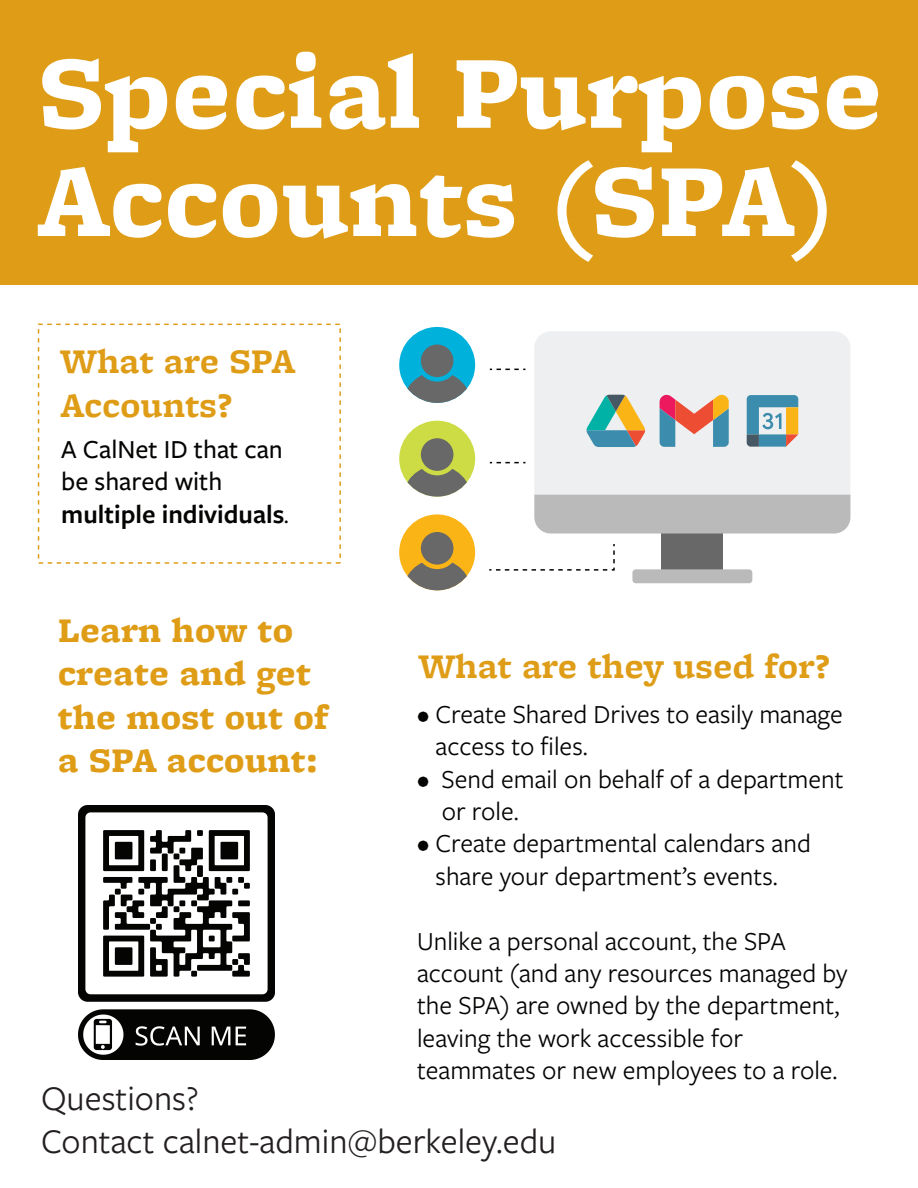
<style>
.page{position:relative;width:918px;height:1188px;background:#fff}
.page>*{position:absolute;margin:0;border:0;box-sizing:border-box;transform-origin:0 0}
.t1{font:900 108px/108.1px "Freight Micro Pro";color:#fff}
.t2{font:900 36px/43.2px "Freight Micro Pro";color:#df9d17}
.t3{font:36px/43.2px "Freight Sans Pro";color:#231f20}
.t4{font:700 36px/43.2px "Freight Micro Pro";color:#df9d17}
.t5{font:27px/32.4px "Freight Sans Pro";color:#040503}
.t6{font:500 27px/32.4px "Freight Sans Pro";color:#040503}
.s1{font-weight:600}
.s2{font-weight:600;font-size:18px}
</style>
<div class="page">
<div style="left:0;top:0;width:918px;height:284px;background:#df9d17"></div>
<div style="left:38px;top:324px;width:303px;height:240px;border:2px dashed #df9d17"></div>
<div style="left:662px;top:500px;width:61px;height:81px;background:#686868"></div>
<div style="left:632px;top:569px;width:120px;height:14px;background:#bababa;border-radius:3px"></div>
<div style="left:534px;top:331px;width:316px;height:164px;background:#edeff0"></div>
<div style="left:534px;top:495px;width:316px;height:39px;background:#bababa"></div>
<svg style="left:587px;top:395px;width:58px;height:52px;background:#95b39d"></svg>
<svg style="left:660px;top:395px;width:69px;height:52px;background:#bc9c98"></svg>
<svg style="left:747px;top:395px;width:51px;height:52px;background:#88a6a5"></svg>
<div style="left:399px;top:514px;width:76px;height:76px;background:#fbb416;border-radius:50%"></div>
<svg style="left:402px;top:562px;width:70px;height:28px"></svg>
<svg style="left:419px;top:530px;width:37px;height:37px"></svg>
<div style="left:416px;top:527px;width:42px;height:42px;border:4px solid #fbb416;border-radius:50%"></div>
<div style="left:399px;top:327px;width:76px;height:76px;background:#00b1dc;border-radius:50%"></div>
<svg style="left:402px;top:375px;width:70px;height:28px"></svg>
<svg style="left:419px;top:342px;width:37px;height:37px"></svg>
<div style="left:416px;top:340px;width:42px;height:42px;border:4px solid #00b1dc;border-radius:50%"></div>
<div style="left:399px;top:421px;width:76px;height:76px;background:#cddc44;border-radius:50%"></div>
<svg style="left:402px;top:469px;width:70px;height:28px"></svg>
<div style="left:419px;top:436px;width:37px;height:37px;background:#686868;border-radius:50%"></div>
<div style="left:416px;top:434px;width:42px;height:41px;border:4px solid #cddc44;border-radius:50%"></div>
<svg style="left:489px;top:544px;width:126px;height:27px"></svg>
<svg style="left:490px;top:462px;width:35px;height:1px"></svg>
<svg style="left:490px;top:369px;width:35px;height:1px"></svg>
<img style="left:79px;top:805px;width:196px;height:255px">
<h1 class="t1" style="left:38px;top:37px;width:847px">Special Purpose<br>Accounts (SPA)</h1>
<h2 class="t4" style="left:61px;top:339px;width:236px">What are SPA<br>Accounts?</h2>
<p class="t6" style="left:61px;top:432px;width:229px">A CalNet ID that can be shared with <span class="s1">multiple individuals</span><span class="s2">.</span></p>
<h2 class="t2" style="left:58px;top:608px;width:272px">Learn how to create and get the most out of a SPA account:</h2>
<h2 class="t4" style="left:419px;top:644px;width:412px">What are they used for?</h2>
<p class="t5" style="left:436px;top:697px;width:409px;text-indent:-18px">• Create Shared Drives to easily manage access to files.</p>
<p class="t5" style="left:442px;top:761px;width:404px;text-indent:-25px">• Send email on behalf of a department or role.</p>
<p class="t5" style="left:417px;top:826px;width:395px;text-align:center">• Create departmental calendars and share your department’s events.</p>
<p class="t5" style="left:417px;top:923px;width:432px">Unlike a personal account, the SPA account (and any resources managed by the SPA) are owned by the department, leaving the work accessible for teammates or new employees to a role.</p>
<h2 class="t3" style="left:41px;top:1075px;width:517px">Questions?<br>Contact calnet-admin@berkeley.edu</h2>
</div>
